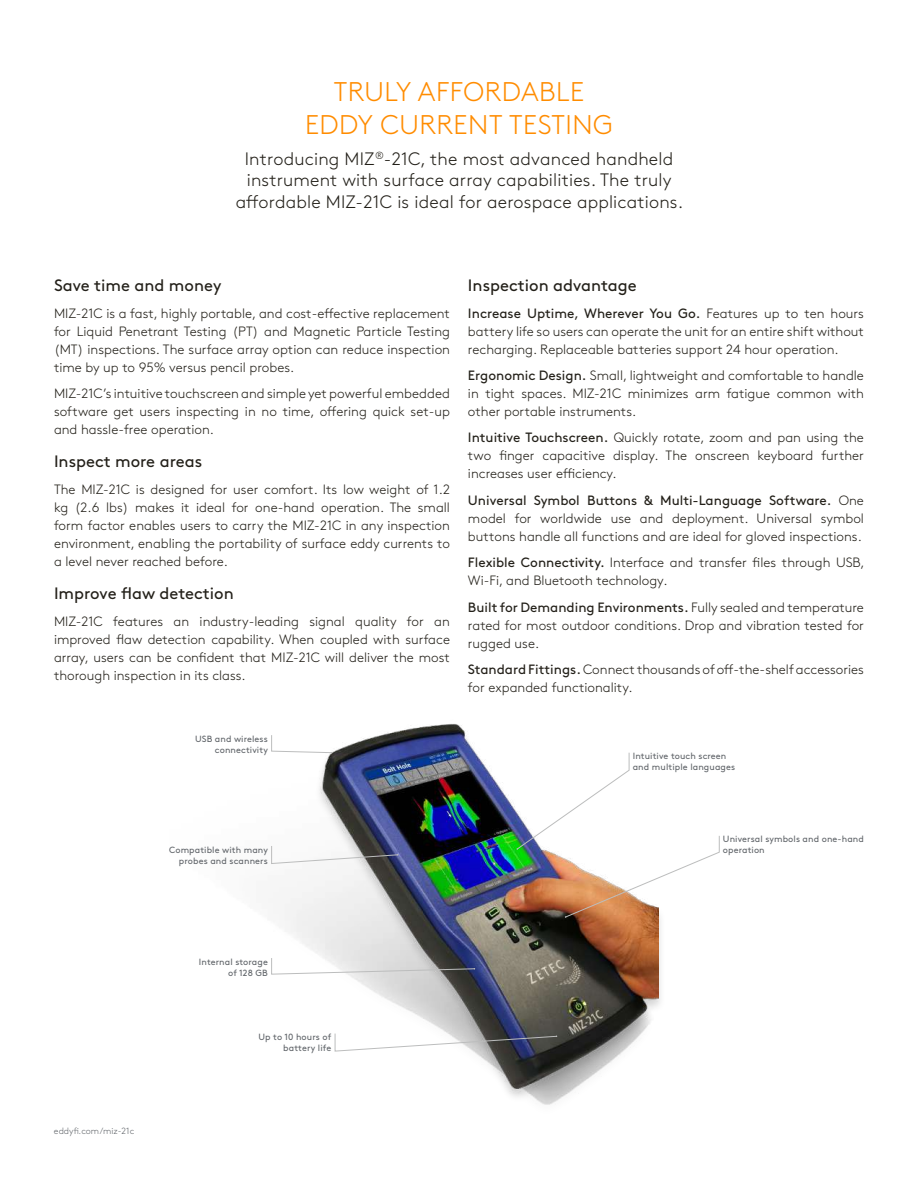
<style>
.page{position:relative;width:918px;height:1188px;background:#fff}
.page>*{position:absolute;margin:0;border:0;box-sizing:border-box;transform-origin:0 0}
.t1{font:300 27px/32.4px "Brown Std";letter-spacing:.02em;color:#ff8c00;text-align:center}
.t2{font:300 18px/21.6px "Brown Std";letter-spacing:.01em;color:#232019;text-align:center}
.t3{font:16.5px "Brown Std";color:#232019}
.t4{font:300 13.5px/18px "Brown Std";color:#232019;text-align:justify}
.t5{font:9px/10.8px "Brown Std";letter-spacing:.01em;color:#62666b;text-align:right}
.t6{font:300 9px "Brown Std";color:#62666b}
.s1{font-weight:400}
</style>
<div class="page">
<img style="left:284px;top:724px;width:374px;height:381px">
<svg style="left:517px;top:752px;width:203px;height:166px"></svg>
<svg style="left:271px;top:735px;width:61px;height:18px"></svg>
<svg style="left:271px;top:846px;width:128px;height:18px"></svg>
<svg style="left:271px;top:958px;width:204px;height:17px"></svg>
<svg style="left:335px;top:1033px;width:222px;height:19px"></svg>
<h1 class="t1" style="left:305px;top:76px;width:309px">TRULY AFFORDABLE<br>EDDY CURRENT TESTING</h1>
<h2 class="t2" style="left:236px;top:148px;width:449px">Introducing MIZ<sup>®</sup>-21C, the most advanced handheld instrument with surface array capabilities. The truly affordable MIZ-21C is ideal for aerospace applications.</h2>
<p class="t3" style="left:54px;top:276px;width:169px">Save time and money</p>
<p class="t4" style="left:54px;top:304px;width:398px">MIZ-21C is a fast, highly portable, and cost-effective replacement for Liquid Penetrant Testing (PT) and Magnetic Particle Testing (MT) inspections. The surface array option can reduce inspection time by up to 95% versus pencil probes.</p>
<p class="t4" style="left:54px;top:385px;width:397px">MIZ-21C’s intuitive touchscreen and simple yet powerful embedded software get users inspecting in no time, offering quick set-up and hassle-free operation.</p>
<p class="t3" style="left:54px;top:452px;width:150px">Inspect more areas</p>
<p class="t4" style="left:54px;top:480px;width:398px">The MIZ-21C is designed for user comfort. Its low weight of 1.2 kg (2.6 lbs) makes it ideal for one-hand operation. The small form factor enables users to carry the MIZ-21C in any inspection environment, enabling the portability of surface eddy currents to a level never reached before.</p>
<p class="t3" style="left:54px;top:584px;width:181px">Improve flaw detection</p>
<p class="t4" style="left:54px;top:612px;width:398px">MIZ-21C features an industry-leading signal quality for an improved flaw detection capability. When coupled with surface array, users can be confident that MIZ-21C will deliver the most thorough inspection in its class.</p>
<p class="t5" style="left:195px;top:733px;width:74px">USB and wireless connectivity</p>
<p class="t3" style="left:468px;top:276px;width:170px">Inspection advantage</p>
<p class="t4" style="left:468px;top:304px;width:398px"><span class="s1">Increase Uptime, Wherever You Go.</span> Features up to ten hours battery life so users can operate the unit for an entire shift without recharging. Replaceable batteries support 24 hour operation.</p>
<p class="t4" style="left:468px;top:367px;width:397px"><span class="s1">Ergonomic Design.</span> Small, lightweight and comfortable to handle in tight spaces. MIZ-21C minimizes arm fatigue common with other portable instruments.</p>
<p class="t4" style="left:468px;top:429px;width:398px"><span class="s1">Intuitive Touchscreen.</span> Quickly rotate, zoom and pan using the two finger capacitive display. The onscreen keyboard further increases user efficiency.</p>
<p class="t4" style="left:468px;top:492px;width:398px"><span class="s1">Universal Symbol Buttons &amp; Multi-Language Software.</span> One model for worldwide use and deployment. Universal symbol buttons handle all functions and are ideal for gloved inspections.</p>
<p class="t4" style="left:468px;top:554px;width:398px"><span class="s1">Flexible Connectivity.</span> Interface and transfer files through USB,<br>Wi-Fi, and Bluetooth technology.</p>
<p class="t4" style="left:468px;top:599px;width:398px"><span class="s1">Built for Demanding Environments.</span> Fully sealed and temperature rated for most outdoor conditions. Drop and vibration tested for rugged use.</p>
<p class="t4" style="left:468px;top:661px;width:397px"><span class="s1">Standard Fittings.</span> Connect thousands of off-the-shelf accessories for expanded functionality.</p>
<p class="t5" style="left:633px;top:751px;width:104px;text-align:left">Intuitive touch screen and multiple languages</p>
<p class="t5" style="left:169px;top:844px;width:100px">Compatible with many probes and scanners</p>
<p class="t5" style="left:723px;top:833px;width:142px;text-align:left">Universal symbols and one-hand operation</p>
<p class="t6" style="left:54px;top:1126px;width:82px">eddyfi.com/miz-21c</p>
<p class="t5" style="left:199px;top:956px;width:71px">Internal storage of 128 GB</p>
<p class="t5" style="left:259px;top:1032px;width:74px">Up to 10 hours of battery life</p>
</div>
